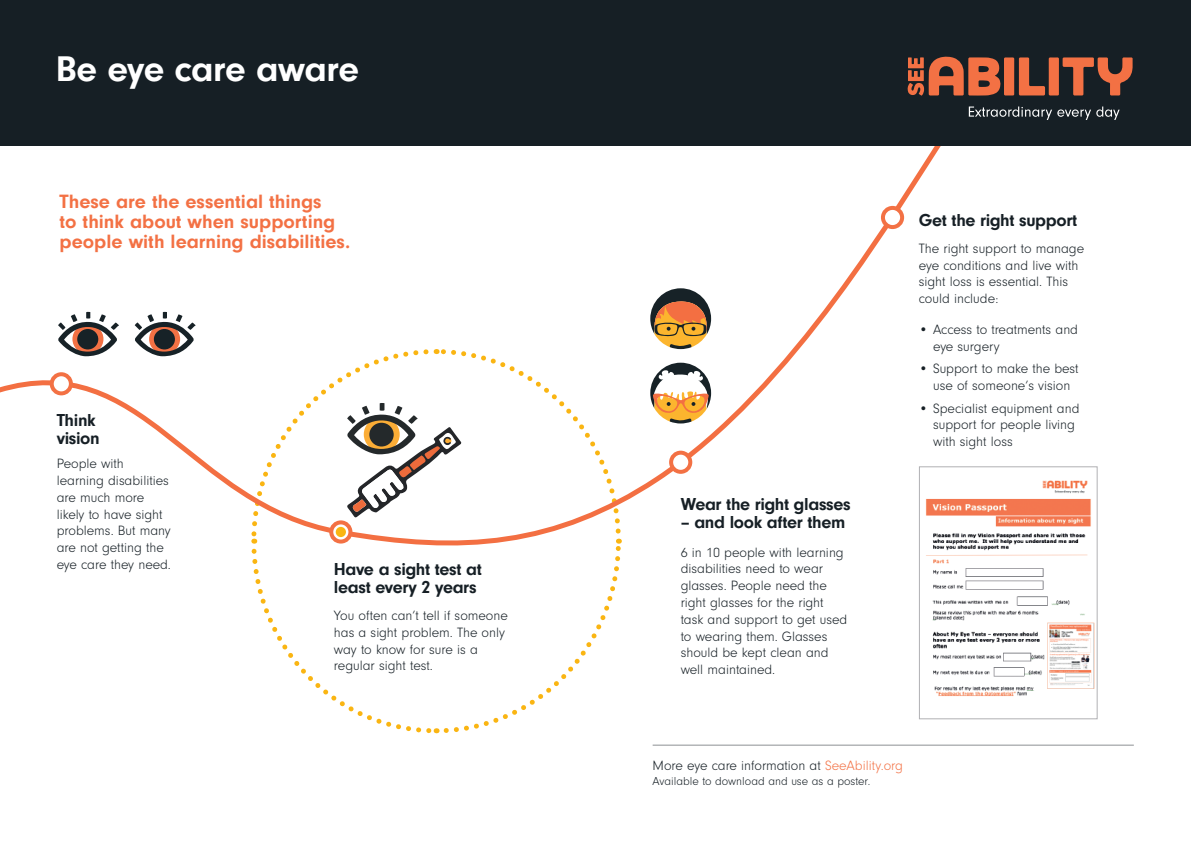
<style>
.page{position:relative;width:1191px;height:842px;background:#fff}
.page>*{position:absolute;margin:0;border:0;box-sizing:border-box;transform-origin:0 0}
.section_title{font:700 37px "Neuzeit Gro";letter-spacing:-.01em;color:#fff}
.bolder_intro_body{font:700 20px/20px "Neuzeit Gro";color:#f37144}
.sm_heading{font:700 18px/18px "Neuzeit Gro";letter-spacing:-.02em;color:#161f25}
.Body_text{font:300 14px/16.8px "Neuzeit Gro";color:#161f25}
.Body_text-2{font:300 12px "Neuzeit Gro";color:#161f25}
.s1{color:#f37144}
</style>
<div class="page">
<svg style="left:0;top:145px;width:952px;height:358px"></svg>
<div style="left:0;top:0;width:1191px;height:145px;background:#161f25"></div>
<svg style="left:135px;top:312px;width:60px;height:44px"></svg>
<div style="left:154px;top:329px;width:21px;height:21px;background:#172227;border-radius:50%"></div>
<svg style="left:58px;top:312px;width:61px;height:44px"></svg>
<div style="left:77px;top:329px;width:21px;height:21px;background:#172227;border-radius:50%"></div>
<div style="left:52px;top:374px;width:19px;height:19px;background:#fff;border-radius:50%"></div>
<div style="left:50px;top:372px;width:23px;height:23px;border:4px solid #f37144;border-radius:50%"></div>
<img style="left:921px;top:468px;width:174px;height:228px">
<div style="left:919px;top:466px;width:178px;height:253px;border:1px solid #b1b1b4"></div>
<svg style="left:650px;top:363px;width:61px;height:60px"></svg>
<svg style="left:650px;top:288px;width:61px;height:61px"></svg>
<div style="left:883px;top:208px;width:19px;height:19px;background:#fff;border-radius:50%"></div>
<div style="left:881px;top:206px;width:23px;height:23px;border:4px solid #f37144;border-radius:50%"></div>
<div style="left:671px;top:453px;width:19px;height:19px;background:#fff;border-radius:50%"></div>
<div style="left:669px;top:451px;width:23px;height:23px;border:4px solid #f37144;border-radius:50%"></div>
<svg style="left:907px;top:57px;width:225px;height:39px"></svg>
<svg style="left:968px;top:107px;width:151px;height:13px"></svg>
<hr style="left:652px;top:745px;width:481px;height:1px;background:#161f25">
<svg style="left:249px;top:346px;width:374px;height:388px"></svg>
<p class="section_title" style="left:56px;top:48px;width:305px">Be eye care aware</p>
<p class="bolder_intro_body" style="left:60px;top:191px;width:292px">These are the essential things<br>to think about when supporting people with learning disabilities.</p>
<p class="sm_heading" style="left:57px;top:411px;width:44px">Think vision</p>
<p class="Body_text" style="left:57px;top:456px;width:116px">People with learning disabilities are much more likely to have sight problems. But many are not getting the eye care they need.</p>
<p class="sm_heading" style="left:334px;top:561px;width:150px">Have a sight test at least every 2 years</p>
<p class="Body_text" style="left:334px;top:607px;width:175px">You often can’t tell if someone has a sight problem. The only way to know for sure is a regular sight test.</p>
<p class="sm_heading" style="left:680px;top:495px;width:171px">Wear the right glasses</p>
<p class="sm_heading" style="left:680px;top:513px;width:166px">– and look after them</p>
<p class="Body_text" style="left:680px;top:544px;width:168px">6 in 10 people with learning disabilities need to wear glasses. People need the right glasses for the right task and support to get used to wearing them. Glasses should be kept clean and well maintained.</p>
<p class="sm_heading" style="left:919px;top:211px;width:160px">Get the right support</p>
<p class="Body_text" style="left:919px;top:240px;width:167px">The right support to manage eye conditions and live with sight loss is essential. This could include:</p>
<p class="Body_text" style="left:933px;top:321px;width:146px;text-indent:-14px">• Access to treatments and eye surgery</p>
<p class="Body_text" style="left:919px;top:361px;width:161px;text-align:center">• Support to make the best use of someone’s vision</p>
<p class="Body_text" style="left:933px;top:400px;width:148px;text-indent:-14px">• Specialist equipment and support for people living with sight loss</p>
<p class="Body_text" style="left:652px;top:758px;width:252px">More eye care information at <span class="s1">SeeAbility.org</span></p>
<p class="Body_text-2" style="left:652px;top:774px;width:219px">Available to download and use as a poster.</p>
</div>
